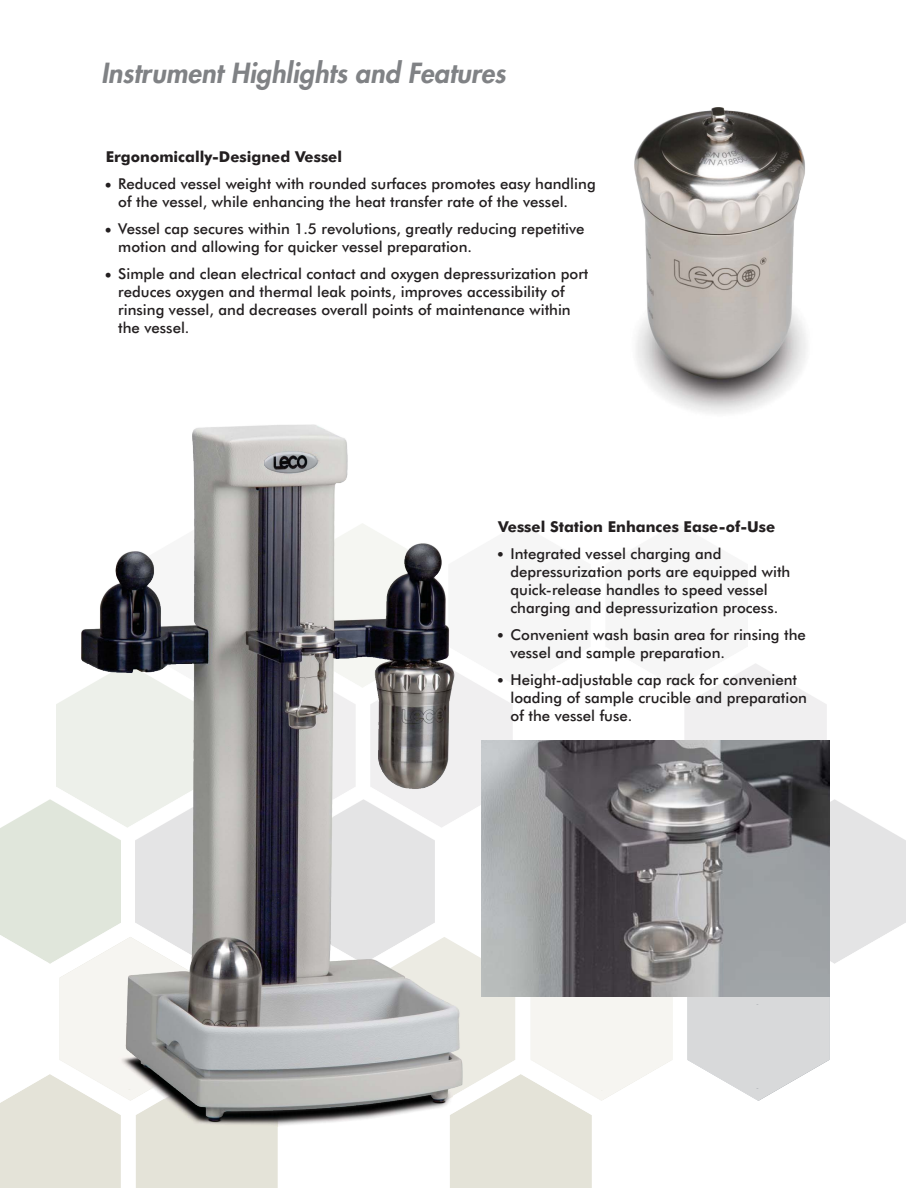
<style>
.page{position:relative;width:918px;height:1188px;background:#fff}
.page>*{position:absolute;margin:0;border:0;box-sizing:border-box;transform-origin:0 0}
.t1{font:italic 800 27px "Futura Std";color:#808285}
.t2{font:500 15px/18px "Futura BT";color:#231f20}
.t3{font:700 15px "Futura BT";color:#231f20}
</style>
<div class="page">
<img style="left:463px;top:676px;width:49px;height:151px">
<div style="left:136px;top:1126px;width:142px;height:62px;background:#e4e3d8"></div>
<img style="left:45px;top:1074px;width:36px;height:37px">
<img style="left:518px;top:1074px;width:66px;height:37px">
<img style="left:530px;top:997px;width:142px;height:104px">
<img style="left:463px;top:937px;width:52px;height:164px">
<img style="left:685px;top:664px;width:142px;height:77px">
<img style="left:829px;top:800px;width:77px;height:164px">
<img style="left:687px;top:997px;width:142px;height:104px">
<img style="left:482px;top:741px;width:347px;height:256px">
<img style="left:634px;top:107px;width:173px;height:307px">
<img style="left:118px;top:1121px;width:334px;height:5px">
<img style="left:81px;top:425px;width:382px;height:696px">
<img style="left:265px;top:452px;width:53px;height:21px">
<svg style="left:498px;top:678px;width:5px;height:5px"></svg>
<h1 class="t1" style="left:101px;top:60px;width:406px">Instrument Highlights and Features</h1>
<p class="t3" style="left:106px;top:151px;width:238px">Ergonomically-Designed Vessel</p>
<p class="t2" style="left:118px;top:176px;width:479px">Reduced vessel weight with rounded surfaces promotes easy handling of the vessel, while enhancing the heat transfer rate of the vessel.</p>
<p class="t2" style="left:118px;top:221px;width:468px">Vessel cap secures within 1.5 revolutions, greatly reducing repetitive motion and allowing for quicker vessel preparation.</p>
<p class="t2" style="left:118px;top:266px;width:472px">Simple and clean electrical contact and oxygen depressurization port reduces oxygen and thermal leak points, improves accessibility of rinsing vessel, and decreases overall points of maintenance within the vessel.</p>
<p class="t3" style="left:498px;top:521px;width:279px">Vessel Station Enhances Ease-of-Use</p>
<p class="t2" style="left:511px;top:546px;width:281px">Integrated vessel charging and depressurization ports are equipped with quick-release handles to speed vessel charging and depressurization process.</p>
<p class="t2" style="left:511px;top:627px;width:297px">Convenient wash basin area for rinsing the vessel and sample preparation.</p>
<p class="t2" style="left:511px;top:672px;width:298px">Height-adjustable cap rack for convenient loading of sample crucible and preparation of the vessel fuse.</p>
</div>
